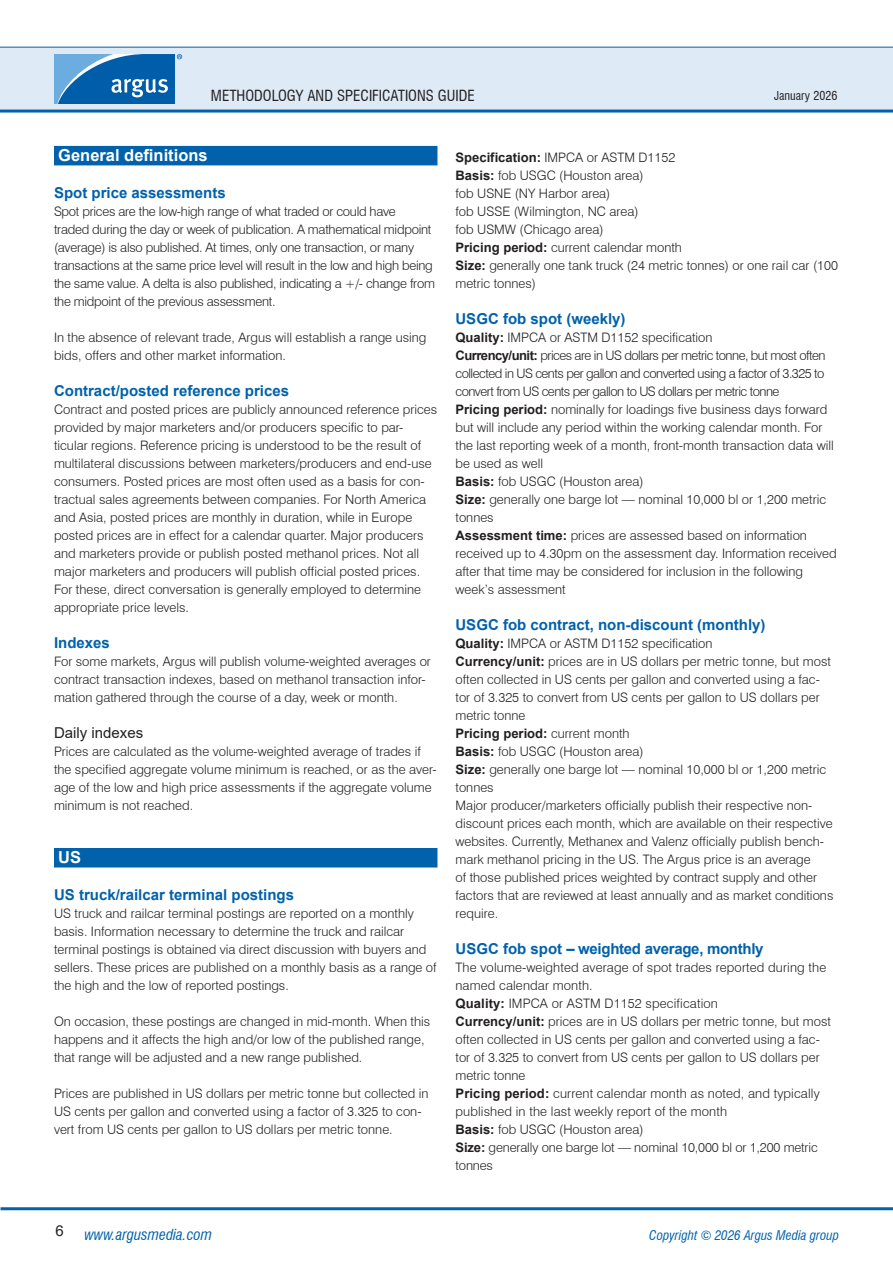
<style>
.page{position:relative;width:893px;height:1263px;background:#fff}
.page>*{position:absolute;margin:0;border:0;box-sizing:border-box;transform-origin:0 0}
.H1_-_Section_header_-_WOB{font:700 16.5px "Arial";color:#fff}
.H2_-_Bold_headline_-_old_H4{font:700 15px "Arial";color:#0161aa}
.H2_-_Bold_headline_-_old_H4-2{font:700 15px "Arial";letter-spacing:-.02em;color:#0161aa}
.t1{font:condensed 15px "Swiss 721 BT";color:#231f20}
.t2{font:italic condensed 15px "Swiss 721 BT";color:#0161aa}
.H3_-_headline__no_bold__-_old_H5{font:15px "Arial";color:#231f20}
.P1_-_Body_Text{font:300 13.05px/18px "Swiss 721 BT";color:#231f20}
.P1_-_Body_Text-2{font:300 13.05px/18px "Swiss 721 BT";letter-spacing:-.02em;color:#231f20}
.t3{font:italic condensed 13.05px "Swiss 721 BT";color:#0161aa}
.P1_-_Body_Text-3{font:700 13.05px "Arial";color:#231f20}
.t4{font:condensed 12px "Swiss 721 BT";color:#231f20}
.s1{font-family:"Arial";font-weight:700}
.s2{font-family:"Swiss 721 BT";font-weight:300}
</style>
<div class="page">
<div style="left:0;top:47px;width:893px;height:64px;background:#deebf7"></div>
<hr style="left:0;top:110px;width:893px;height:3px;background:#0161aa">
<hr style="left:0;top:47px;width:893px;height:1px;background:#0161aa">
<hr style="left:1px;top:1207px;width:892px;height:3px;background:#0161aa">
<svg style="left:54px;top:54px;width:128px;height:50px;background:#3883c0"></svg>
<div style="left:54px;top:146px;width:383px;height:19px;background:#0161aa"></div>
<div style="left:54px;top:848px;width:383px;height:19px;background:#0161aa"></div>
<p class="t1" style="left:211px;top:86px;width:265px">METHODOLOGY AND SPECIFICATIONS GUIDE</p>
<p class="t4" style="left:774px;top:88px;width:65px">January 2026</p>
<p class="H1_-_Section_header_-_WOB" style="left:58px;top:144px;width:151px">General definitions</p>
<p class="H2_-_Bold_headline_-_old_H4" style="left:54px;top:182px;width:173px">Spot price assessments</p>
<p class="P1_-_Body_Text-2" style="left:54px;top:202px;width:382px">Spot prices are the low-high range of what traded or could have<br>traded during the day or week of publication. A mathematical midpoint (average) is also published. At times, only one transaction, or many transactions at the same price level will result in the low and high being the same value. A delta is also published, indicating a +/- change from the midpoint of the previous assessment.</p>
<p class="P1_-_Body_Text" style="left:54px;top:328px;width:374px">In the absence of relevant trade, Argus will establish a range using bids, offers and other market information.</p>
<p class="H2_-_Bold_headline_-_old_H4" style="left:54px;top:380px;width:237px">Contract/posted reference prices</p>
<p class="P1_-_Body_Text" style="left:54px;top:400px;width:385px">Contract and posted prices are publicly announced reference prices provided by major marketers and/or producers specific to par&shy;ticular regions. Reference pricing is understood to be the result of multilateral discussions between marketers/producers and end-use consumers. Posted prices are most often used as a basis for con&shy;tractual sales agreements between companies. For North America and Asia, posted prices are monthly in duration, while in Europe posted prices are in effect for a calendar quarter. Major producers and marketers provide or publish posted methanol prices. Not all major marketers and producers will publish official posted prices.<br>For these, direct conversation is generally employed to determine appropriate price levels.</p>
<p class="H2_-_Bold_headline_-_old_H4" style="left:54px;top:632px;width:57px">Indexes</p>
<p class="P1_-_Body_Text" style="left:54px;top:652px;width:378px">For some markets, Argus will publish volume-weighted averages or contract transaction indexes, based on methanol transaction infor&shy;mation gathered through the course of a day, week or month.</p>
<p class="H3_-_headline__no_bold__-_old_H5" style="left:54px;top:722px;width:91px">Daily indexes</p>
<p class="P1_-_Body_Text" style="left:54px;top:742px;width:384px">Prices are calculated as the volume-weighted average of trades if the specified aggregate volume minimum is reached, or as the aver&shy;age of the low and high price assessments if the aggregate volume minimum is not reached.</p>
<p class="H1_-_Section_header_-_WOB" style="left:58px;top:846px;width:24px">US</p>
<p class="H2_-_Bold_headline_-_old_H4" style="left:54px;top:884px;width:242px">US truck/railcar terminal postings</p>
<p class="P1_-_Body_Text" style="left:54px;top:904px;width:384px">US truck and railcar terminal postings are reported on a monthly basis. Information necessary to determine the truck and railcar terminal postings is obtained via direct discussion with buyers and sellers. These prices are published on a monthly basis as a range of the high and the low of reported postings.</p>
<p class="P1_-_Body_Text" style="left:54px;top:1012px;width:378px">On occasion, these postings are changed in mid-month. When this happens and it affects the high and/or low of the published range, that range will be adjusted and a new range published.</p>
<p class="P1_-_Body_Text" style="left:54px;top:1084px;width:376px">Prices are published in US dollars per metric tonne but collected in<br>US cents per gallon and converted using a factor of 3.325 to con&shy;vert from US cents per gallon to US dollars per metric tonne.</p>
<p class="P1_-_Body_Text" style="left:455px;top:148px;width:221px"><span class="s1">Specification:</span> IMPCA or ASTM D1152</p>
<p class="P1_-_Body_Text" style="left:455px;top:166px;width:190px"><span class="s1">Basis:</span> fob USGC (Houston area)</p>
<p class="P1_-_Body_Text" style="left:455px;top:184px;width:156px">fob USNE (NY Harbor area)</p>
<p class="P1_-_Body_Text" style="left:455px;top:202px;width:184px">fob USSE (Wilmington, NC area)</p>
<p class="P1_-_Body_Text" style="left:455px;top:220px;width:150px">fob USMW (Chicago area)</p>
<p class="P1_-_Body_Text" style="left:455px;top:238px;width:228px"><span class="s1">Pricing period:</span> current calendar month</p>
<p class="P1_-_Body_Text" style="left:455px;top:256px;width:384px"><span class="s1">Size:</span> generally one tank truck (24 metric tonnes) or one rail car (100 metric tonnes)</p>
<p class="H2_-_Bold_headline_-_old_H4" style="left:455px;top:308px;width:172px">USGC fob spot (weekly)</p>
<p class="P1_-_Body_Text" style="left:455px;top:328px;width:259px"><span class="s1">Quality:</span> IMPCA or ASTM D1152 specification</p>
<p class="P1_-_Body_Text" style="left:455px;top:346px;width:372px;text-align:justify"><span class="s1">Currency/unit:</span> prices are in US dollars per metric tonne, but most often collected in US cents per gallon and converted using a factor of 3.325 to convert from US cents per gallon to US dollars per metric tonne</p>
<p class="P1_-_Body_Text" style="left:455px;top:400px;width:380px"><span class="s1">Pricing period:</span> nominally for loadings five business days forward but will include any period within the working calendar month. For the last reporting week of a month, front-month transaction data will be used as well</p>
<p class="P1_-_Body_Text" style="left:455px;top:472px;width:190px"><span class="s1">Basis:</span> fob USGC (Houston area)</p>
<p class="P1_-_Body_Text" style="left:455px;top:490px;width:372px"><span class="s1">Size:</span> generally one barge lot — nominal 10,000 bl or 1,200 metric tonnes</p>
<p class="P1_-_Body_Text" style="left:455px;top:526px;width:383px"><span class="s1">Assessment time:</span> prices are assessed based on information received up to 4.30pm on the assessment day. Information received after that time may be considered for inclusion in the following week’s assessment</p>
<p class="H2_-_Bold_headline_-_old_H4" style="left:455px;top:614px;width:312px">USGC fob contract, non-discount (monthly)</p>
<p class="P1_-_Body_Text" style="left:455px;top:634px;width:259px"><span class="s1">Quality:</span> IMPCA or ASTM D1152 specification</p>
<p class="P1_-_Body_Text" style="left:455px;top:652px;width:377px"><span class="s1">Currency/unit:</span> prices are in US dollars per metric tonne, but most often collected in US cents per gallon and converted using a fac&shy;tor of 3.325 to convert from US cents per gallon to US dollars per metric tonne</p>
<p class="P1_-_Body_Text-3" style="left:455px;top:724px;width:176px">Pricing period: <span class="s2">current month</span></p>
<p class="P1_-_Body_Text" style="left:455px;top:742px;width:190px"><span class="s1">Basis:</span> fob USGC (Houston area)</p>
<p class="P1_-_Body_Text" style="left:455px;top:760px;width:372px"><span class="s1">Size:</span> generally one barge lot — nominal 10,000 bl or 1,200 metric tonnes</p>
<p class="P1_-_Body_Text" style="left:455px;top:796px;width:379px">Major producer/marketers officially publish their respective non&shy;discount prices each month, which are available on their respective websites. Currently, Methanex and Valenz officially publish bench&shy;mark methanol pricing in the US. The Argus price is an average<br>of those published prices weighted by contract supply and other factors that are reviewed at least annually and as market conditions require.</p>
<p class="H2_-_Bold_headline_-_old_H4-2" style="left:455px;top:938px;width:310px">USGC fob spot – weighted average, monthly</p>
<p class="P1_-_Body_Text" style="left:455px;top:958px;width:372px">The volume-weighted average of spot trades reported during the named calendar month.</p>
<p class="P1_-_Body_Text" style="left:455px;top:994px;width:264px"><span class="s1">Quality:</span> IMPCA or ASTM D1152 specification</p>
<p class="P1_-_Body_Text" style="left:455px;top:1012px;width:377px"><span class="s1">Currency/unit:</span> prices are in US dollars per metric tonne, but most often collected in US cents per gallon and converted using a fac&shy;tor of 3.325 to convert from US cents per gallon to US dollars per metric tonne</p>
<p class="P1_-_Body_Text" style="left:455px;top:1084px;width:366px"><span class="s1">Pricing period:</span> current calendar month as noted, and typically published in the last weekly report of the month</p>
<p class="P1_-_Body_Text" style="left:455px;top:1120px;width:190px"><span class="s1">Basis:</span> fob USGC (Houston area)</p>
<p class="P1_-_Body_Text" style="left:455px;top:1138px;width:364px"><span class="s1">Size:</span> generally one barge lot — nominal 10,000 bl or 1,200 metric tonnes</p>
<p class="H3_-_headline__no_bold__-_old_H5" style="left:55px;top:1220px;width:10px">6</p>
<p class="t2" style="left:84px;top:1225px;width:129px">www.argusmedia.com</p>
<p class="t3" style="left:649px;top:1227px;width:191px">Copyright © 2026 Argus Media group</p>
</div>
